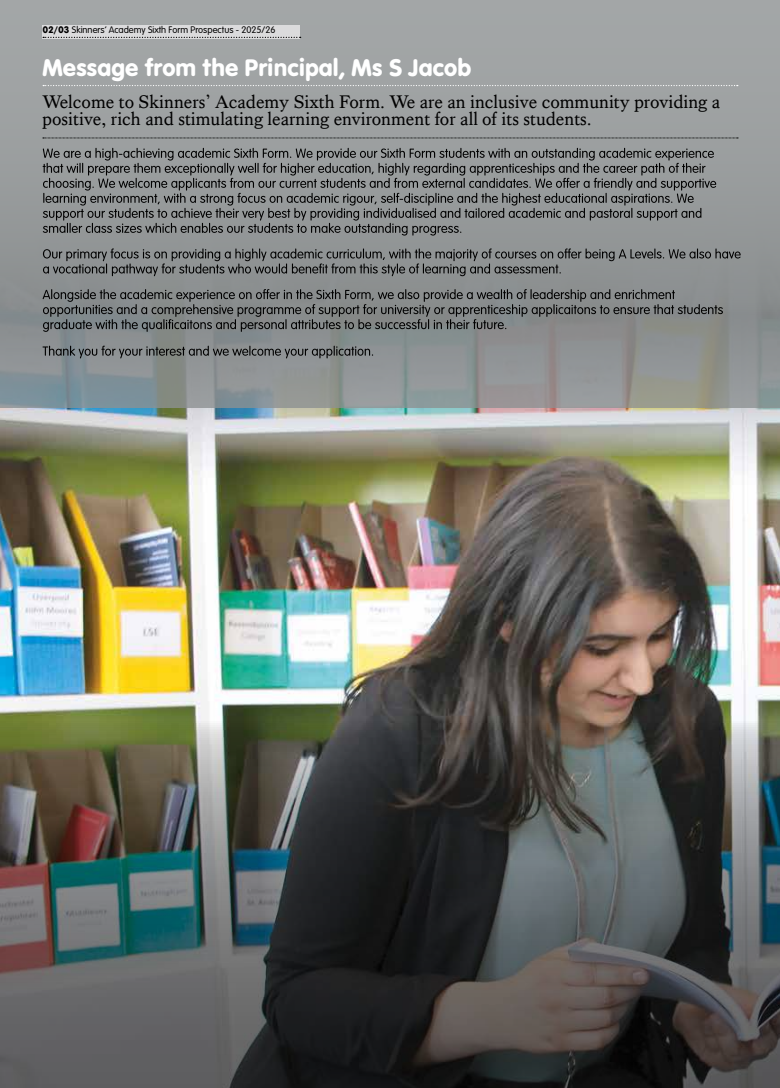
<style>
.page{position:relative;width:780px;height:1088px;background:#fff}
.page>*{position:absolute;margin:0;border:0;box-sizing:border-box;transform-origin:0 0}
.t1{font:25px "VAG Rundschrift D";color:#fff}
.t2{font:18.75px/17.5px "Kings Caslon";color:#000}
.t3{font:300 10px "VAG Rundschrift D";color:#000}
.s1{font-weight:400}
</style>
<div class="page">
<img style="left:0;top:407px;width:780px;height:219px">
<img style="left:0;top:626px;width:780px;height:462px">
<svg style="left:0;top:0;width:780px;height:407px;background:#989c9c"></svg>
<svg style="left:43px;top:85px;width:694px;height:1px"></svg>
<svg style="left:43px;top:138px;width:695px;height:1px"></svg>
<div style="left:43px;top:26px;width:257px;height:13px;background:#dbdbdc"></div>
<svg style="left:43px;top:37px;width:257px;height:1px"></svg>
<svg style="left:43px;top:148px;width:673px;height:88px;background:#7d8081"></svg>
<svg style="left:43px;top:289px;width:680px;height:43px;background:#717475"></svg>
<svg style="left:43px;top:346px;width:330px;height:12px;background:#6d7072"></svg>
<svg style="left:43px;top:248px;width:697px;height:28px;background:#777a7a"></svg>
<p class="t3" style="left:43px;top:24px;width:234px"><span class="s1">02/03</span> Skinners’ Academy Sixth Form Prospectus - 2025/26</p>
<h1 class="t1" style="left:43px;top:53px;width:430px">Message from the Principal, Ms S Jacob</h1>
<p class="t2" style="left:43px;top:93px;width:679px">Welcome to Skinners’ Academy Sixth Form. We are an inclusive community providing a positive, rich and stimulating learning environment for all of its students.</p>
</div>
